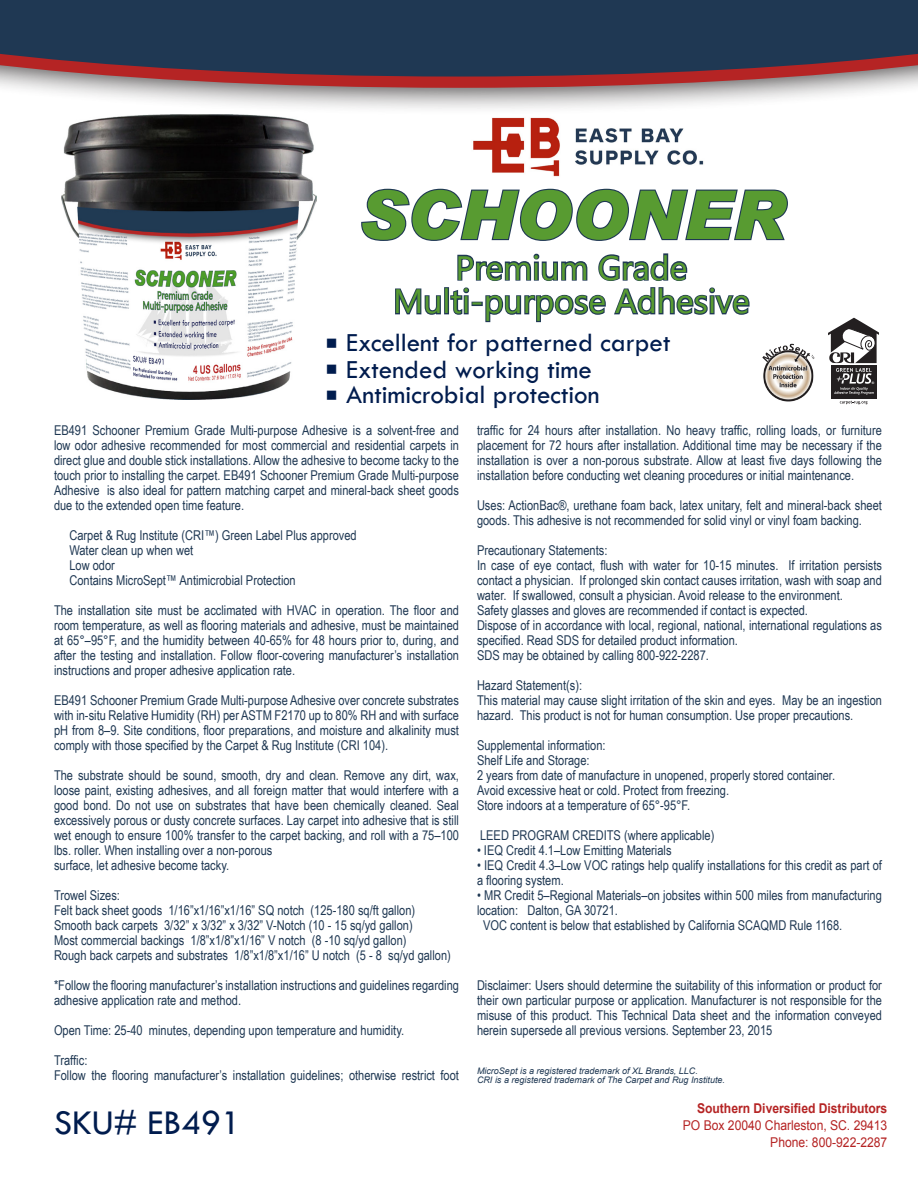
<style>
.page{position:relative;width:918px;height:1188px;background:#fff}
.page>*{position:absolute;margin:0;border:0;box-sizing:border-box;transform-origin:0 0}
.t1{font:italic 900 67.5px "Arial";color:#589b31}
.t2{font:36px "Tw Cen";color:#001c4e}
.t3{font:33.75px "Nirmala UI";color:#589b31}
.t4{font:27px "Tw Cen";color:#001c4e}
.t5{font:13.5px/15px "Arial Narrow";color:#1f3853;text-align:justify}
.t6{font:13.5px "Arial";color:#b52424;scale:.9 1}
.t7{font:700 13.5px "Arial";color:#b52424;scale:.9 1}
.t8{font:italic 9px "Arial";color:#1f3853}
.t9{font:700 3.3px "Arial";color:#fff}
</style>
<div class="page">
<img style="left:473px;top:117px;width:231px;height:60px">
<div style="left:0;top:0;width:918px;height:116px;background:#231f20;opacity:.75"></div>
<svg style="left:0;top:0;width:918px;height:88px;background:#3e3f54"></svg>
<svg style="left:361px;top:188px;width:427px;height:53px"></svg>
<svg style="left:395px;top:288px;width:46px;height:27px"></svg>
<div style="left:444px;top:287px;width:5px;height:27px;border:2px solid #1f3853"></div>
<svg style="left:449px;top:253px;width:301px;height:70px"></svg>
<img style="left:61px;top:114px;width:255px;height:285px">
<svg style="left:828px;top:317px;width:51px;height:88px"></svg>
<img style="left:762px;top:344px;width:53px;height:58px">
<p class="t1" style="left:358px;top:173px;width:429px">SCHOONER</p>
<p class="t3" style="left:455px;top:241px;width:234px">Premium Grade</p>
<p class="t3" style="left:393px;top:275px;width:358px">Multi-purpose Adhesive</p>
<p class="t4" style="left:326px;top:327px;width:346px">■ Excellent for patterned carpet</p>
<p class="t4" style="left:326px;top:379px;width:275px">■ Antimicrobial protection</p>
<p class="t4" style="left:326px;top:353px;width:268px">■ Extended working time</p>
<p class="t9" style="left:872px;top:381px;width:4px">®</p>
<p class="t5" style="left:54px;top:422px;width:407px">EB491 Schooner Premium Grade Multi-purpose Adhesive is a solvent-free and low odor adhesive recommended for most commercial and residential carpets in direct glue and double stick installations. Allow the adhesive to become tacky to the touch prior to installing the carpet. EB491 Schooner Premium Grade Multi-purpose Adhesive is also ideal for pattern matching carpet and mineral-back sheet goods due to the extended open time feature.</p>
<p class="t5" style="left:69px;top:527px;width:289px">Carpet &amp; Rug Institute (CRI™) Green Label Plus approved</p>
<p class="t5" style="left:69px;top:542px;width:125px">Water clean up when wet</p>
<p class="t5" style="left:69px;top:557px;width:47px">Low odor</p>
<p class="t5" style="left:69px;top:572px;width:228px">Contains MicroSept™ Antimicrobial Protection</p>
<p class="t5" style="left:54px;top:602px;width:406px">The installation site must be acclimated with HVAC in operation. The floor and room temperature, as well as flooring materials and adhesive, must be maintained at 65°–95°F, and the humidity between 40-65% for 48 hours prior to, during, and after the testing and installation. Follow floor-covering manufacturer’s installation instructions and proper adhesive application rate.</p>
<p class="t5" style="left:54px;top:692px;width:407px">EB491 Schooner Premium Grade Multi-purpose Adhesive over concrete substrates with in-situ Relative Humidity (RH) per ASTM F2170 up to 80% RH and with surface pH from 8–9. Site conditions, floor preparations, and moisture and alkalinity must comply with those specified by the Carpet &amp; Rug Institute (CRI 104).</p>
<p class="t5" style="left:54px;top:767px;width:407px">The substrate should be sound, smooth, dry and clean. Remove any dirt, wax, loose paint, existing adhesives, and all foreign matter that would interfere with a good bond. Do not use on substrates that have been chemically cleaned. Seal excessively porous or dusty concrete surfaces. Lay carpet into adhesive that is still wet enough to ensure 100% transfer to the carpet backing, and roll with a 75–100 lbs. roller. When installing over a non-porous</p>
<p class="t5" style="left:54px;top:857px;width:177px">surface, let adhesive become tacky.</p>
<p class="t5" style="left:54px;top:887px;width:68px">Trowel Sizes:</p>
<p class="t5" style="left:54px;top:902px;width:363px">Felt back sheet goods 1/16”x1/16”x1/16” SQ notch (125-180 sq/ft gallon)</p>
<p class="t5" style="left:54px;top:917px;width:360px">Smooth back carpets 3/32” x 3/32” x 3/32” V-Notch (10 - 15 sq/yd gallon)</p>
<p class="t5" style="left:54px;top:932px;width:354px">Most commercial backings 1/8”x1/8”x1/16” V notch (8 -10 sq/yd gallon)</p>
<p class="t5" style="left:54px;top:947px;width:398px">Rough back carpets and substrates 1/8”x1/8”x1/16” U notch (5 - 8 sq/yd gallon)</p>
<p class="t5" style="left:54px;top:977px;width:406px">*Follow the flooring manufacturer’s installation instructions and guidelines regarding adhesive application rate and method.</p>
<p class="t5" style="left:54px;top:1022px;width:352px">Open Time: 25-40 minutes, depending upon temperature and humidity.</p>
<p class="t5" style="left:54px;top:1052px;width:35px">Traffic:</p>
<p class="t5" style="left:54px;top:1067px;width:406px">Follow the flooring manufacturer’s installation guidelines; otherwise restrict foot</p>
<p class="t2" style="left:54px;top:1101px;width:188px">SKU# EB491</p>
<p class="t5" style="left:477px;top:422px;width:406px">traffic for 24 hours after installation. No heavy traffic, rolling loads, or furniture placement for 72 hours after installation. Additional time may be necessary if the installation is over a non-porous substrate. Allow at least five days following the installation before conducting wet cleaning procedures or initial maintenance.</p>
<p class="t5" style="left:477px;top:497px;width:406px">Uses: ActionBac®, urethane foam back, latex unitary, felt and mineral-back sheet goods. This adhesive is not recommended for solid vinyl or vinyl foam backing.</p>
<p class="t5" style="left:477px;top:542px;width:132px">Precautionary Statements:</p>
<p class="t5" style="left:477px;top:557px;width:406px">In case of eye contact, flush with water for 10-15 minutes. If irritation persists contact a physician. If prolonged skin contact causes irritation, wash with soap and water. If swallowed, consult a physician. Avoid release to the environment.</p>
<p class="t5" style="left:477px;top:602px;width:333px">Safety glasses and gloves are recommended if contact is expected.</p>
<p class="t5" style="left:477px;top:617px;width:406px">Dispose of in accordance with local, regional, national, international regulations as specified. Read SDS for detailed product information.</p>
<p class="t5" style="left:477px;top:647px;width:233px">SDS may be obtained by calling 800-922-2287.</p>
<p class="t5" style="left:477px;top:677px;width:107px">Hazard Statement(s):</p>
<p class="t5" style="left:477px;top:692px;width:407px">This material may cause slight irritation of the skin and eyes. May be an ingestion hazard. This product is not for human consumption. Use proper precautions.</p>
<p class="t5" style="left:477px;top:737px;width:130px">Supplemental information:</p>
<p class="t5" style="left:477px;top:752px;width:114px">Shelf Life and Storage:</p>
<p class="t5" style="left:477px;top:767px;width:360px">2 years from date of manufacture in unopened, properly stored container.</p>
<p class="t5" style="left:477px;top:782px;width:254px">Avoid excessive heat or cold. Protect from freezing.</p>
<p class="t5" style="left:477px;top:797px;width:215px">Store indoors at a temperature of 65°-95°F.</p>
<p class="t5" style="left:480px;top:827px;width:236px">LEED PROGRAM CREDITS (where applicable)</p>
<p class="t5" style="left:477px;top:842px;width:196px">• IEQ Credit 4.1–Low Emitting Materials</p>
<p class="t5" style="left:477px;top:857px;width:406px">• IEQ Credit 4.3–Low VOC ratings help qualify installations for this credit as part of a flooring system.</p>
<p class="t5" style="left:477px;top:887px;width:406px">• MR Credit 5–Regional Materials–on jobsites within 500 miles from manufacturing location: Dalton, GA 30721.</p>
<p class="t5" style="left:483px;top:917px;width:361px">VOC content is below that established by California SCAQMD Rule 1168.</p>
<p class="t5" style="left:477px;top:977px;width:407px">Disclaimer: Users should determine the suitability of this information or product for their own particular purpose or application. Manufacturer is not responsible for the misuse of this product. This Technical Data sheet and the information conveyed herein supersede all previous versions. September 23, 2015</p>
<p class="t8" style="left:477px;top:1065px;width:222px">MicroSept is a registered trademark of XL Brands, LLC.</p>
<p class="t8" style="left:477px;top:1074px;width:250px">CRI is a registered trademark of The Carpet and Rug Institute.</p>
<p class="t7" style="left:697px;top:1099px;width:213px">Southern Diversified Distributors</p>
<p class="t6" style="left:683px;top:1116px;width:229px">PO Box 20040 Charleston, SC. 29413</p>
<p class="t6" style="left:770px;top:1133px;width:132px">Phone: 800-922-2287</p>
</div>
